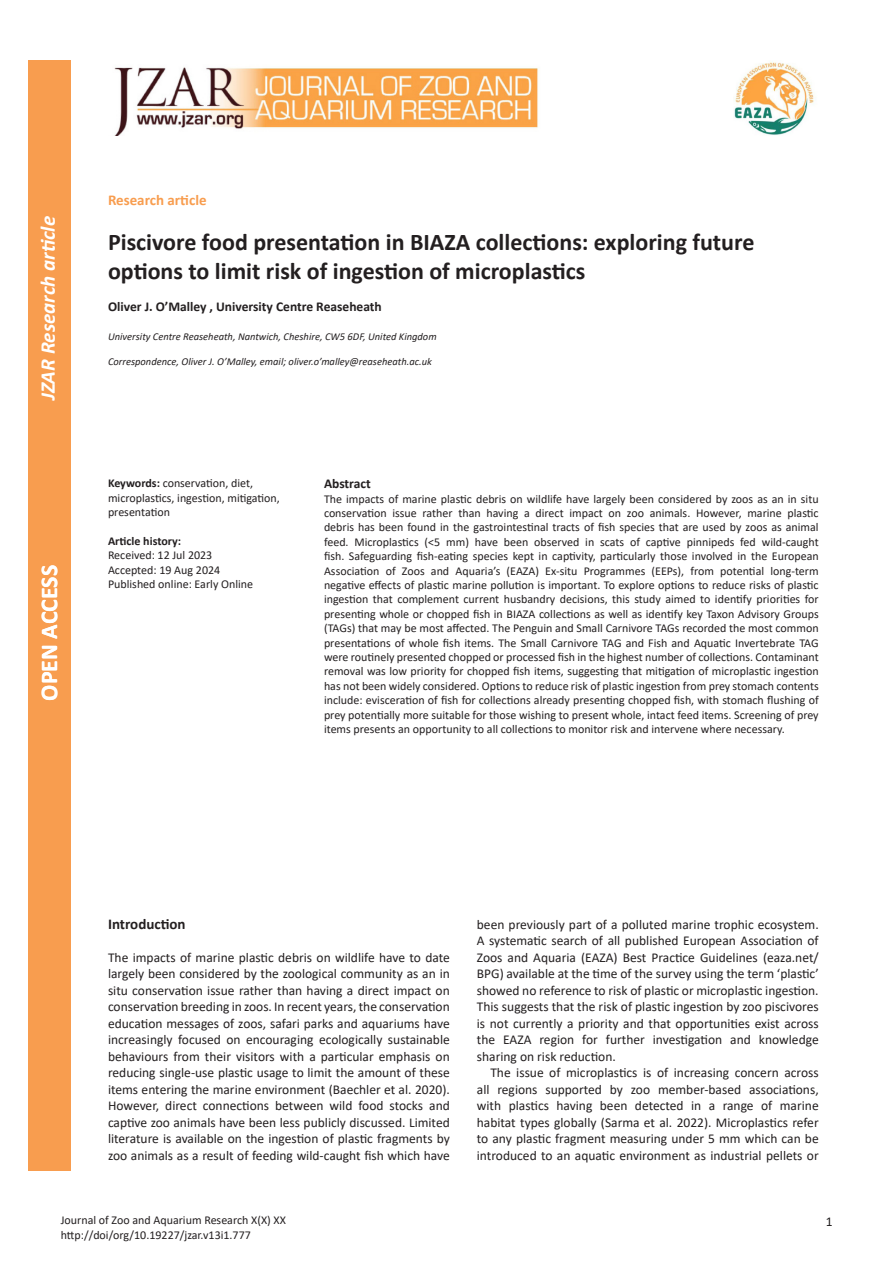
<style>
.page{position:relative;width:893px;height:1263px;background:#fff}
.page>*{position:absolute;margin:0;border:0;box-sizing:border-box;transform-origin:0 0}
.t1{font:700 24px/28.8px "Calibri";color:#231f20}
.Default{font:700 24px "Calibri";color:#fff}
.t2{font:italic 700 21px "Calibri";color:#fff}
.t3{font:700 15px "Calibri";color:#f89d4f}
.Main_heading{font:700 15px "Calibri";color:#231f20}
.Body_para_1{font:13.5px/16.5px "Calibri";color:#231f20;text-align:justify}
.Body{font:13.5px/16.5px "Calibri";color:#231f20;text-align:justify}
.Author_names{font:700 13.5px "Calibri";color:#231f20}
.Default-2{font:700 13.5px "Calibri";color:#231f20}
.Abstract{font:12px/14.4px "Calibri";color:#231f20}
.Key_hist_refs_text{font:12px/14.4px "Calibri";color:#231f20}
.Default-3{font:700 12px "Calibri";color:#231f20}
.Author_affiliation{font:italic 10.5px "Calibri";color:#231f20}
.s1{font-weight:700}
</style>
<div class="page">
<img style="left:734px;top:61px;width:80px;height:74px">
<img style="left:114px;top:67px;width:424px;height:68px">
<div style="left:28px;top:61px;width:42px;height:1110px;background:#f89d4f"></div>
<h2 class="t2" style="left:33px;top:400px;width:186px;rotate:-90deg">JZAR Research article</h2>
<p class="Default" style="left:32px;top:701px;width:137px;rotate:-90deg">OPEN ACCESS</p>
<p class="t3" style="left:108px;top:189px;width:100px">Research article</p>
<p class="t1" style="left:108px;top:227px;width:648px">Piscivore food presentation in BIAZA collections: exploring future options to limit risk of ingestion of microplastics</p>
<p class="Author_names" style="left:108px;top:297px;width:275px">Oliver J. O’Malley , University Centre Reaseheath</p>
<p class="Author_affiliation" style="left:108px;top:329px;width:330px">University Centre Reaseheath, Nantwich, Cheshire, CW5 6DF, United Kingdom</p>
<p class="Author_affiliation" style="left:108px;top:354px;width:325px">Correspondence, Oliver J. O’Malley, email; oliver.o’malley@reaseheath.ac.uk</p>
<p class="Key_hist_refs_text" style="left:108px;top:476px;width:173px"><span class="s1">Keywords:</span> conservation, diet, microplastics, ingestion, mitigation, presentation</p>
<p class="Default-3" style="left:108px;top:532px;width:75px">Article history:</p>
<p class="Key_hist_refs_text" style="left:108px;top:548px;width:106px">Received: 12 Jul 2023</p>
<p class="Key_hist_refs_text" style="left:108px;top:562px;width:114px">Accepted: 19 Aug 2024</p>
<p class="Key_hist_refs_text" style="left:108px;top:576px;width:147px">Published online: Early Online</p>
<p class="Default-2" style="left:324px;top:474px;width:48px">Abstract</p>
<p class="Abstract" style="left:324px;top:491px;width:496px;text-align:justify">The impacts of marine plastic debris on wildlife have largely been considered by zoos as an in situ conservation issue rather than having a direct impact on zoo animals. However, marine plastic debris has been found in the gastrointestinal tracts of fish species that are used by zoos as animal feed. Microplastics (&lt;5 mm) have been observed in scats of captive pinnipeds fed wild-caught fish. Safeguarding fish-eating species kept in captivity, particularly those involved in the European Association of Zoos and Aquaria’s (EAZA) Ex-situ Programmes (EEPs), from potential long-term negative effects of plastic marine pollution is important. To explore options to reduce risks of plastic ingestion that complement current husbandry decisions, this study aimed to identify priorities for presenting whole or chopped fish in BIAZA collections as well as identify key Taxon Advisory Groups (TAGs) that may be most affected. The Penguin and Small Carnivore TAGs recorded the most common presentations of whole fish items. The Small Carnivore TAG and Fish and Aquatic Invertebrate TAG were routinely presented chopped or processed fish in the highest number of collections. Contaminant removal was low priority for chopped fish items, suggesting that mitigation of microplastic ingestion has not been widely considered. Options to reduce risk of plastic ingestion from prey stomach contents include: evisceration of fish for collections already presenting chopped fish, with stomach flushing of prey potentially more suitable for those wishing to present whole, intact feed items. Screening of prey items presents an opportunity to all collections to monitor risk and intervene where necessary.</p>
<p class="Main_heading" style="left:108px;top:913px;width:79px">Introduction</p>
<p class="Body_para_1" style="left:108px;top:948px;width:343px">The impacts of marine plastic debris on wildlife have to date largely been considered by the zoological community as an in situ conservation issue rather than having a direct impact on conservation breeding in zoos. In recent years, the conservation education messages of zoos, safari parks and aquariums have increasingly focused on encouraging ecologically sustainable behaviours from their visitors with a particular emphasis on reducing single-use plastic usage to limit the amount of these items entering the marine environment (Baechler et al. 2020).<br>However, direct connections between wild food stocks and captive zoo animals have been less publicly discussed. Limited literature is available on the ingestion of plastic fragments by zoo animals as a result of feeding wild-caught fish which have</p>
<p class="Body_para_1" style="left:477px;top:915px;width:343px">been previously part of a polluted marine trophic ecosystem.<br>A systematic search of all published European Association of Zoos and Aquaria (EAZA) Best Practice Guidelines (eaza.net/ BPG) available at the time of the survey using the term ‘plastic’ showed no reference to risk of plastic or microplastic ingestion.<br>This suggests that the risk of plastic ingestion by zoo piscivores is not currently a priority and that opportunities exist across the EAZA region for further investigation and knowledge sharing on risk reduction.</p>
<p class="Body" style="left:477px;top:1064px;width:343px;text-indent:14px">The issue of microplastics is of increasing concern across all regions supported by zoo member-based associations, with plastics having been detected in a range of marine habitat types globally (Sarma et al. 2022). Microplastics refer to any plastic fragment measuring under 5 mm which can be introduced to an aquatic environment as industrial pellets or</p>
<p class="Abstract" style="left:61px;top:1213px;width:227px">Journal of Zoo and Aquarium Research X(X) XX http://doi/org/10.19227/jzar.v13i1.777</p>
<p class="Body_para_1" style="left:826px;top:1212px;width:8px">1</p>
</div>
